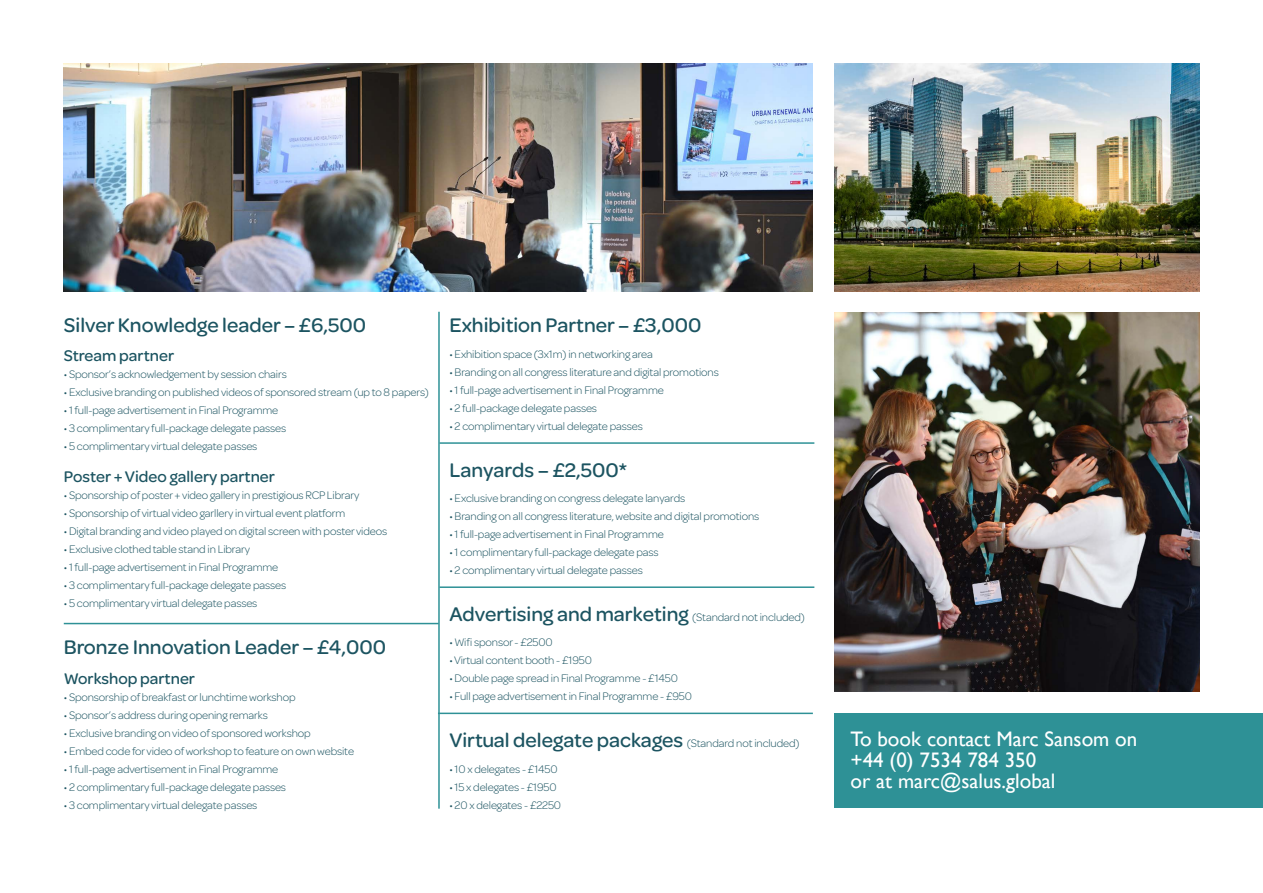
<style>
.page{position:relative;width:1263px;height:893px;background:#fff}
.page>*{position:absolute;margin:0;border:0;box-sizing:border-box;transform-origin:0 0}
.t1{font:500 21px "Omnes";color:#1c5461}
.t2{font:21px/21px "Gill Sans";color:#fff}
.t3{font:500 16.5px "Omnes";color:#1c5461}
.t4{font:300 11.55px "Omnes Cyrillic";letter-spacing:-.01em;color:#1c5461}
.s1{font-family:"Omnes Cyrillic";font-weight:300;font-size:11.55px}
</style>
<div class="page">
<hr style="left:438px;top:312px;width:2px;height:497px;background:#2e9196">
<hr style="left:64px;top:623px;width:375px;height:1px;background:#2e9196">
<hr style="left:439px;top:442px;width:375px;height:2px;background:#2e9196">
<hr style="left:439px;top:586px;width:375px;height:2px;background:#2e9196">
<hr style="left:438px;top:713px;width:375px;height:1px;background:#2e9196">
<img style="left:64px;top:64px;width:749px;height:227px">
<div style="left:835px;top:713px;width:428px;height:94px;background:#2e9196"></div>
<img style="left:835px;top:312px;width:364px;height:379px">
<img style="left:835px;top:64px;width:364px;height:227px">
<h1 class="t1" style="left:64px;top:310px;width:304px">Silver Knowledge leader – £6,500</h1>
<h2 class="t3" style="left:64px;top:344px;width:112px">Stream partner</h2>
<p class="t4" style="left:64px;top:368px;width:225px">• Sponsor’s acknowledgement by session chairs</p>
<p class="t4" style="left:64px;top:386px;width:367px">• Exclusive branding on published videos of sponsored stream (up to 8 papers)</p>
<p class="t4" style="left:64px;top:404px;width:216px">• 1 full-page advertisement in Final Programme</p>
<p class="t4" style="left:64px;top:422px;width:224px">• 3 complimentary full-package delegate passes</p>
<p class="t4" style="left:64px;top:440px;width:195px">• 5 complimentary virtual delegate passes</p>
<h2 class="t3" style="left:64px;top:465px;width:213px">Poster + Video gallery partner</h2>
<p class="t4" style="left:64px;top:489px;width:297px">• Sponsorship of poster + video gallery in prestigious RCP Library</p>
<p class="t4" style="left:64px;top:507px;width:283px">• Sponsorship of virtual video garllery in virtual event platform</p>
<p class="t4" style="left:64px;top:525px;width:325px">• Digital branding and video played on digital screen with poster videos</p>
<p class="t4" style="left:64px;top:543px;width:188px">• Exclusive clothed table stand in Library</p>
<p class="t4" style="left:64px;top:561px;width:216px">• 1 full-page advertisement in Final Programme</p>
<p class="t4" style="left:64px;top:579px;width:224px">• 3 complimentary full-package delegate passes</p>
<p class="t4" style="left:64px;top:597px;width:195px">• 5 complimentary virtual delegate passes</p>
<h1 class="t1" style="left:64px;top:633px;width:324px">Bronze Innovation Leader – £4,000</h1>
<h2 class="t3" style="left:64px;top:667px;width:133px">Workshop partner</h2>
<p class="t4" style="left:64px;top:691px;width:233px">• Sponsorship of breakfast or lunchtime workshop</p>
<p class="t4" style="left:64px;top:709px;width:206px">• Sponsor’s address during opening remarks</p>
<p class="t4" style="left:64px;top:727px;width:248px">• Exclusive branding on video of sponsored workshop</p>
<p class="t4" style="left:64px;top:745px;width:292px">• Embed code for video of workshop to feature on own website</p>
<p class="t4" style="left:64px;top:763px;width:216px">• 1 full-page advertisement in Final Programme</p>
<p class="t4" style="left:64px;top:781px;width:224px">• 2 complimentary full-package delegate passes</p>
<p class="t4" style="left:64px;top:799px;width:195px">• 3 complimentary virtual delegate passes</p>
<h1 class="t1" style="left:449px;top:311px;width:254px">Exhibition Partner – £3,000</h1>
<p class="t4" style="left:449px;top:348px;width:205px">• Exhibition space (3x1m) in networking area</p>
<p class="t4" style="left:449px;top:366px;width:271px">• Branding on all congress literature and digital promotions</p>
<p class="t4" style="left:449px;top:384px;width:216px">• 1 full-page advertisement in Final Programme</p>
<p class="t4" style="left:449px;top:402px;width:149px">• 2 full-package delegate passes</p>
<p class="t4" style="left:449px;top:420px;width:195px">• 2 complimentary virtual delegate passes</p>
<h1 class="t1" style="left:449px;top:455px;width:179px">Lanyards – £2,500*</h1>
<p class="t4" style="left:449px;top:492px;width:237px">• Exclusive branding on congress delegate lanyards</p>
<p class="t4" style="left:449px;top:510px;width:311px">• Branding on all congress literature, website and digital promotions</p>
<p class="t4" style="left:449px;top:528px;width:216px">• 1 full-page advertisement in Final Programme</p>
<p class="t4" style="left:449px;top:546px;width:211px">• 1 complimentary full-package delegate pass</p>
<p class="t4" style="left:449px;top:564px;width:195px">• 2 complimentary virtual delegate passes</p>
<h1 class="t1" style="left:449px;top:599px;width:357px">Advertising and marketing <span class="s1">(Standard not included)</span></h1>
<p class="t4" style="left:449px;top:636px;width:105px">• Wifi sponsor - £2500</p>
<p class="t4" style="left:449px;top:654px;width:144px">• Virtual content booth - £1950</p>
<p class="t4" style="left:449px;top:672px;width:230px">• Double page spread in Final Programme - £1450</p>
<p class="t4" style="left:449px;top:690px;width:244px">• Full page advertisement in Final Programme - £950</p>
<h1 class="t1" style="left:449px;top:726px;width:352px">Virtual delegate packages <span class="s1">(Standard not included)</span></h1>
<p class="t4" style="left:449px;top:763px;width:110px">• 10 x delegates - £1450</p>
<p class="t4" style="left:449px;top:781px;width:109px">• 15 x delegates - £1950</p>
<p class="t4" style="left:449px;top:799px;width:113px">• 20 x delegates - £2250</p>
<h1 class="t2" style="left:850px;top:728px;width:288px">To book contact Marc Sansom on +44 (0) 7534 784 350<br>or at marc@salus.global</h1>
</div>
